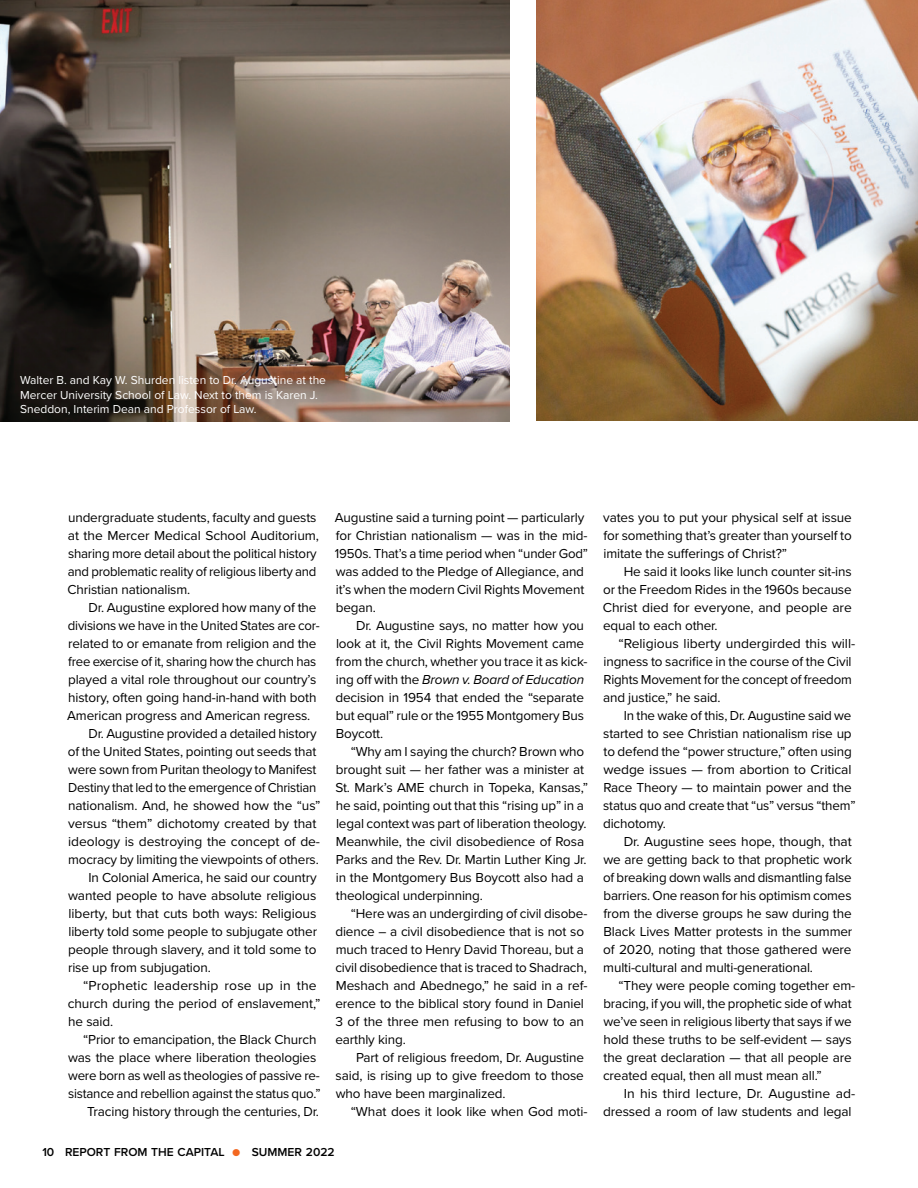
<style>
.page{position:relative;width:918px;height:1188px;background:#fff}
.page>*{position:absolute;margin:0;border:0;box-sizing:border-box;transform-origin:0 0}
.Body-Text-Full-Justi{font:13.5px/18px "Proxima Nova";letter-spacing:-.01em;color:#000}
.t1{font:12px/14.4px "Proxima Nova";color:#fff}
.t2{font:600 12px "Proxima Nova";color:#000}
.s1{font-style:italic}
.s2{font-weight:400;color:#f36821}
</style>
<div class="page">
<img style="left:537px;top:0;width:381px;height:421px">
<img style="left:0;top:0;width:510px;height:421px">
<p class="t1" style="left:20px;top:372px;width:308px">Walter B. and Kay W. Shurden listen to Dr. Augustine at the<br>Mercer University School of Law. Next to them is Karen J.<br>Sneddon, Interim Dean and Professor of Law.</p>
<p class="Body-Text-Full-Justi" style="left:68px;top:508px;width:253px">undergraduate students, faculty and guests at the Mercer Medical School Auditorium, sharing more detail about the political history and problematic reality of religious liberty and Christian nationalism.</p>
<p class="Body-Text-Full-Justi" style="left:67px;top:598px;width:254px;text-indent:21px">Dr. Augustine explored how many of the divisions we have in the United States are cor&shy;related to or emanate from religion and the free exercise of it, sharing how the church has played a vital role throughout our country’s history, often going hand-in-hand with both American progress and American regress.</p>
<p class="Body-Text-Full-Justi" style="left:68px;top:724px;width:254px;text-indent:21px">Dr. Augustine provided a detailed history of the United States, pointing out seeds that were sown from Puritan theology to Manifest Destiny that led to the emergence of Christian nationalism. And, he showed how the “us” versus “them” dichotomy created by that ideology is destroying the concept of de&shy;mocracy by limiting the viewpoints of others.</p>
<p class="Body-Text-Full-Justi" style="left:68px;top:868px;width:251px;text-align:justify;text-indent:20px">In Colonial America, he said our country wanted people to have absolute religious liberty, but that cuts both ways: Religious liberty told some people to subjugate other people through slavery, and it told some to rise up from subjugation.</p>
<p class="Body-Text-Full-Justi" style="left:68px;top:976px;width:254px;text-indent:15px">“Prophetic leadership rose up in the church during the period of enslavement,” he said.</p>
<p class="Body-Text-Full-Justi" style="left:68px;top:1030px;width:254px;text-indent:15px">“Prior to emancipation, the Black Church was the place where liberation theologies were born as well as theologies of passive re&shy;sistance and rebellion against the status quo.”</p>
<p class="Body-Text-Full-Justi" style="left:87px;top:1102px;width:233px">Tracing history through the centuries, Dr.</p>
<p class="Body-Text-Full-Justi" style="left:335px;top:508px;width:255px">Augustine said a turning point — particularly for Christian nationalism — was in the mid-1950s. That’s a time period when “under God” was added to the Pledge of Allegiance, and it’s when the modern Civil Rights Movement began.</p>
<p class="Body-Text-Full-Justi" style="left:335px;top:616px;width:254px;text-indent:21px">Dr. Augustine says, no matter how you look at it, the Civil Rights Movement came from the church, whether you trace it as kick&shy;ing off with the <span class="s1">Brown v. Board of Education </span>decision in 1954 that ended the “separate but equal” rule or the 1955 Montgomery Bus Boycott.</p>
<p class="Body-Text-Full-Justi" style="left:335px;top:742px;width:254px;text-indent:15px">“Why am I saying the church? Brown who brought suit — her father was a minister at St. Mark’s AME church in Topeka, Kansas,” he said, pointing out that this “rising up” in a legal context was part of liberation theology.<br>Meanwhile, the civil disobedience of Rosa Parks and the Rev. Dr. Martin Luther King Jr. in the Montgomery Bus Boycott also had a theological underpinning.</p>
<p class="Body-Text-Full-Justi" style="left:335px;top:904px;width:254px;text-indent:15px">“Here was an undergirding of civil disobe&shy;dience – a civil disobedience that is not so much traced to Henry David Thoreau, but a civil disobedience that is traced to Shadrach, Meshach and Abednego,” he said in a ref&shy;erence to the biblical story found in Daniel 3 of the three men refusing to bow to an earthly king.</p>
<p class="Body-Text-Full-Justi" style="left:336px;top:1048px;width:250px;text-align:justify;text-indent:20px">Part of religious freedom, Dr. Augustine said, is rising up to give freedom to those who have been marginalized.</p>
<p class="Body-Text-Full-Justi" style="left:351px;top:1102px;width:238px">“What does it look like when God moti-</p>
<p class="t2" style="left:42px;top:1143px;width:13px">10</p>
<p class="t2" style="left:65px;top:1143px;width:271px">REPORT FROM THE CAPITAL <span class="s2">●</span> SUMMER 2022</p>
<p class="Body-Text-Full-Justi" style="left:603px;top:508px;width:250px;text-align:justify">vates you to put your physical self at issue for something that’s greater than yourself to imitate the sufferings of Christ?”</p>
<p class="Body-Text-Full-Justi" style="left:603px;top:562px;width:251px;text-align:justify;text-indent:21px">He said it looks like lunch counter sit-ins or the Freedom Rides in the 1960s because Christ died for everyone, and people are equal to each other.</p>
<p class="Body-Text-Full-Justi" style="left:603px;top:634px;width:254px;text-indent:15px">“Religious liberty undergirded this will&shy;ingness to sacrifice in the course of the Civil Rights Movement for the concept of freedom and justice,” he said.</p>
<p class="Body-Text-Full-Justi" style="left:603px;top:706px;width:254px;text-indent:21px">In the wake of this, Dr. Augustine said we started to see Christian nationalism rise up to defend the “power structure,” often using wedge issues — from abortion to Critical Race Theory — to maintain power and the status quo and create that “us” versus “them” dichotomy.</p>
<p class="Body-Text-Full-Justi" style="left:603px;top:832px;width:251px;text-align:justify;text-indent:21px">Dr. Augustine sees hope, though, that we are getting back to that prophetic work of breaking down walls and dismantling false barriers. One reason for his optimism comes from the diverse groups he saw during the Black Lives Matter protests in the summer of 2020, noting that those gathered were multi-cultural and multi-generational.</p>
<p class="Body-Text-Full-Justi" style="left:603px;top:976px;width:254px;text-indent:15px">“They were people coming together em&shy;bracing, if you will, the prophetic side of what we’ve seen in religious liberty that says if we hold these truths to be self-evident — says the great declaration — that all people are created equal, then all must mean all.”</p>
<p class="Body-Text-Full-Justi" style="left:603px;top:1084px;width:254px;text-align:right">In his third lecture, Dr. Augustine ad&shy;dressed a room of law students and legal</p>
</div>
